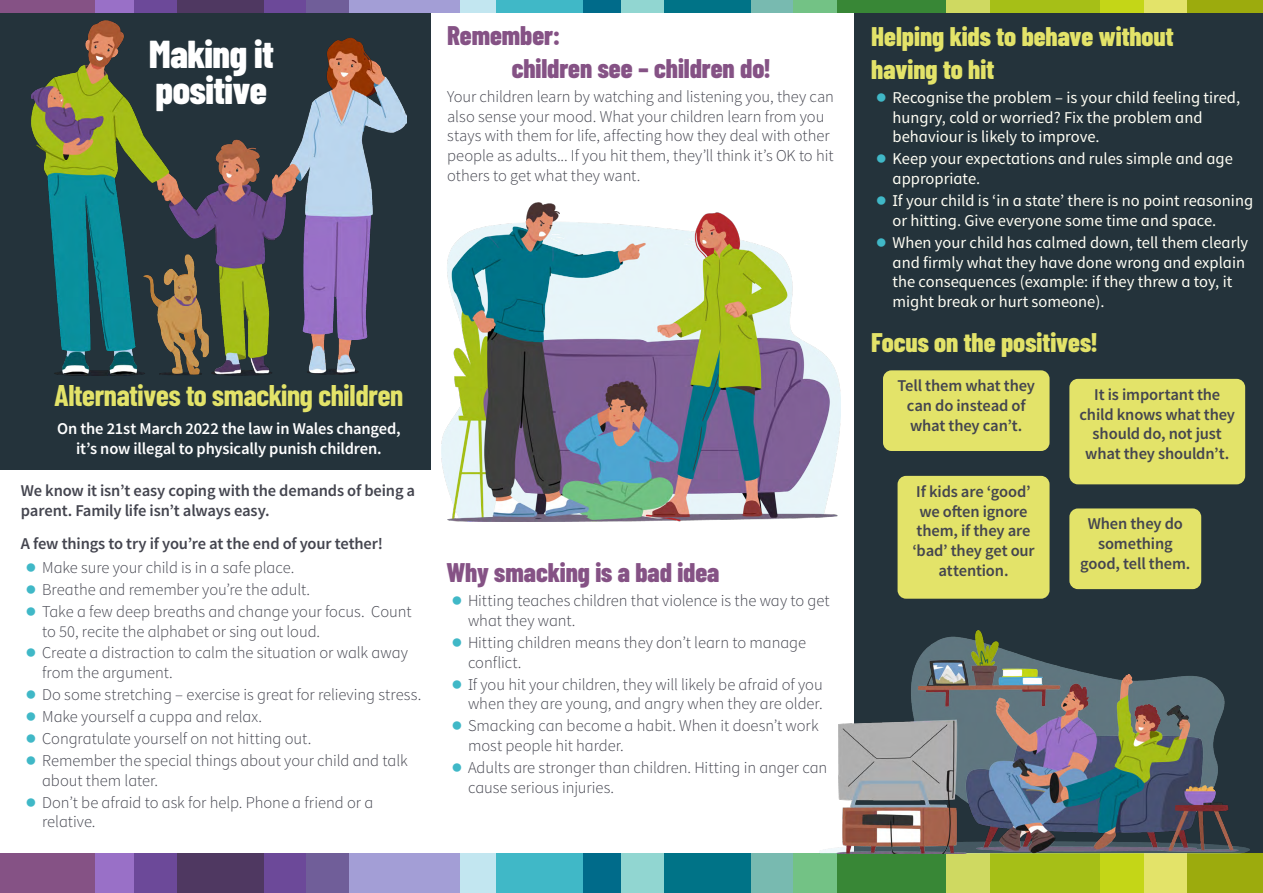
<style>
.page{position:relative;width:1263px;height:893px;background:#fff}
.page>*{position:absolute;margin:0;border:0;box-sizing:border-box;transform-origin:0 0}
.t1{font:800 39px/36px "Barlow Condensed";letter-spacing:-.01em;color:#fff}
.t2{font:700 30px "Barlow Condensed";letter-spacing:-.01em;color:#e3e369}
.t3{font:800 27px "Barlow Condensed";color:#e3e369}
.t4{font:800 27px "Barlow Condensed";color:#855285}
.t5{font:300 16.5px/19.8px "Source Sans Pro";letter-spacing:-.005em;color:#44454f}
.t6{font:16.5px/19.8px "Source Sans Pro";color:#fffef4}
.t7{font:600 16.5px/19.8px "Source Sans Pro";letter-spacing:-.01em;color:#44454f;text-align:center}
.t8{font:600 16.5px "Source Sans Pro";letter-spacing:-.01em;color:#fff}
.s1{font-family:"Arial";font-weight:700;font-size:19.5px;color:#40b8c7}
</style>
<div class="page">
<div style="left:854px;top:8px;width:409px;height:885px;background:#24333b"></div>
<div style="left:454px;top:853px;width:43px;height:40px;background:#c2e6f0"></div>
<div style="left:496px;top:853px;width:43px;height:40px;background:#40b8c7"></div>
<div style="left:834px;top:853px;width:113px;height:40px;background:#388736"></div>
<div style="left:793px;top:853px;width:43px;height:40px;background:#73c285"></div>
<div style="left:987px;top:853px;width:113px;height:40px;background:#a6bf17"></div>
<div style="left:947px;top:853px;width:43px;height:40px;background:#cfd961"></div>
<div style="left:582px;top:853px;width:43px;height:40px;background:#006b8a"></div>
<div style="left:539px;top:853px;width:44px;height:40px;background:#40b8c7"></div>
<div style="left:92px;top:853px;width:43px;height:40px;background:#9970c7"></div>
<div style="left:135px;top:853px;width:43px;height:40px;background:#6c4999"></div>
<div style="left:177px;top:853px;width:43px;height:40px;background:#4f3861"></div>
<div style="left:346px;top:853px;width:113px;height:40px;background:#a39ed6"></div>
<div style="left:305px;top:853px;width:44px;height:40px;background:#705e99"></div>
<div style="left:263px;top:853px;width:43px;height:40px;background:#6c4999"></div>
<div style="left:1186px;top:853px;width:77px;height:40px;background:#9cab0d"></div>
<div style="left:0;top:853px;width:95px;height:40px;background:#855285"></div>
<div style="left:1143px;top:853px;width:43px;height:40px;background:#e3e369"></div>
<div style="left:1100px;top:853px;width:44px;height:40px;background:#c4d617"></div>
<div style="left:220px;top:853px;width:44px;height:40px;background:#4f3861"></div>
<div style="left:622px;top:853px;width:43px;height:40px;background:#91d6d1"></div>
<div style="left:664px;top:853px;width:43px;height:40px;background:#007387"></div>
<div style="left:749px;top:853px;width:44px;height:40px;background:#78bab0"></div>
<div style="left:707px;top:853px;width:44px;height:40px;background:#007387"></div>
<div style="left:0;top:0;width:431px;height:469px;background:#24333b"></div>
<img style="left:31px;top:21px;width:375px;height:355px">
<div style="left:454px;top:0;width:43px;height:13px;background:#c2e6f0"></div>
<div style="left:496px;top:0;width:43px;height:13px;background:#40b8c7"></div>
<div style="left:834px;top:0;width:113px;height:13px;background:#388736"></div>
<div style="left:793px;top:0;width:43px;height:13px;background:#73c285"></div>
<div style="left:987px;top:0;width:113px;height:13px;background:#a6bf17"></div>
<div style="left:947px;top:0;width:43px;height:13px;background:#cfd961"></div>
<div style="left:582px;top:0;width:43px;height:13px;background:#006b8a"></div>
<div style="left:539px;top:0;width:44px;height:13px;background:#40b8c7"></div>
<div style="left:92px;top:0;width:43px;height:13px;background:#9970c7"></div>
<div style="left:135px;top:0;width:43px;height:13px;background:#6c4999"></div>
<div style="left:177px;top:0;width:43px;height:13px;background:#4f3861"></div>
<div style="left:346px;top:0;width:113px;height:13px;background:#a39ed6"></div>
<div style="left:305px;top:0;width:44px;height:13px;background:#705e99"></div>
<div style="left:263px;top:0;width:43px;height:13px;background:#6c4999"></div>
<div style="left:1186px;top:0;width:77px;height:13px;background:#9cab0d"></div>
<div style="left:0;top:0;width:95px;height:13px;background:#855285"></div>
<div style="left:1143px;top:0;width:43px;height:13px;background:#e3e369"></div>
<div style="left:1100px;top:0;width:44px;height:13px;background:#c4d617"></div>
<div style="left:220px;top:0;width:44px;height:13px;background:#4f3861"></div>
<div style="left:622px;top:0;width:43px;height:13px;background:#91d6d1"></div>
<div style="left:664px;top:0;width:43px;height:13px;background:#007387"></div>
<div style="left:749px;top:0;width:44px;height:13px;background:#78bab0"></div>
<div style="left:707px;top:0;width:44px;height:13px;background:#007387"></div>
<div style="left:883px;top:370px;width:166px;height:81px;background:#e3e369;border-radius:9px"></div>
<div style="left:1069px;top:379px;width:176px;height:105px;background:#e3e369;border-radius:9px"></div>
<div style="left:897px;top:476px;width:152px;height:123px;background:#e3e369;border-radius:9px"></div>
<div style="left:1069px;top:508px;width:132px;height:81px;background:#e3e369;border-radius:9px"></div>
<img style="left:441px;top:203px;width:400px;height:318px">
<img style="left:819px;top:631px;width:431px;height:222px">
<p class="t1" style="left:149px;top:33px;width:127px">Making it positive</p>
<p class="t4" style="left:447px;top:16px;width:115px">Remember:</p>
<p class="t4" style="left:512px;top:49px;width:260px">children see – children do!</p>
<p class="t5" style="left:447px;top:86px;width:388px">Your children learn by watching and listening you, they can also sense your mood. What your children learn from you stays with them for life, affecting how they deal with other people as adults... If you hit them, they’ll think it’s OK to hit others to get what they want.</p>
<p class="t2" style="left:55px;top:374px;width:350px">Alternatives to smacking children</p>
<p class="t8" style="left:57px;top:418px;width:345px">On the 21st March 2022 the law in Wales changed,</p>
<p class="t8" style="left:76px;top:438px;width:307px">it’s now illegal to physically punish children.</p>
<p class="t7" style="left:21px;top:481px;width:396px;text-align:left">We know it isn’t easy coping with the demands of being a parent. Family life isn’t always easy.</p>
<p class="t7" style="left:21px;top:534px;width:363px">A few things to try if you’re at the end of your tether!</p>
<p class="t5" style="left:25px;top:558px;width:271px"><span class="s1">●</span> Make sure your child is in a safe place.</p>
<p class="t5" style="left:25px;top:579px;width:286px"><span class="s1">●</span> Breathe and remember you’re the adult.</p>
<p class="t5" style="left:42px;top:601px;width:371px;text-indent:-17px"><span class="s1">●</span> Take a few deep breaths and change your focus. Count to 50, recite the alphabet or sing out loud.</p>
<p class="t5" style="left:42px;top:643px;width:367px;text-indent:-17px"><span class="s1">●</span> Create a distraction to calm the situation or walk away from the argument.</p>
<p class="t5" style="left:25px;top:685px;width:398px"><span class="s1">●</span> Do some stretching – exercise is great for relieving stress.</p>
<p class="t5" style="left:25px;top:707px;width:238px"><span class="s1">●</span> Make yourself a cuppa and relax.</p>
<p class="t5" style="left:25px;top:729px;width:288px"><span class="s1">●</span> Congratulate yourself on not hitting out.</p>
<p class="t5" style="left:42px;top:751px;width:367px;text-indent:-17px"><span class="s1">●</span> Remember the special things about your child and talk about them later.</p>
<p class="t5" style="left:42px;top:792px;width:333px;text-indent:-17px"><span class="s1">●</span> Don’t be afraid to ask for help. Phone a friend or a relative.</p>
<p class="t4" style="left:447px;top:553px;width:274px">Why smacking is a bad idea</p>
<p class="t5" style="left:468px;top:591px;width:363px;text-indent:-17px"><span class="s1">●</span> Hitting teaches children that violence is the way to get what they want.</p>
<p class="t5" style="left:468px;top:633px;width:340px;text-indent:-17px"><span class="s1">●</span> Hitting children means they don’t learn to manage conflict.</p>
<p class="t5" style="left:451px;top:674px;width:373px;text-align:right"><span class="s1">●</span> If you hit your children, they will likely be afraid of you when they are young, and angry when they are older.</p>
<p class="t5" style="left:468px;top:716px;width:352px;text-indent:-17px"><span class="s1">●</span> Smacking can become a habit. When it doesn’t work most people hit harder.</p>
<p class="t5" style="left:468px;top:758px;width:361px;text-indent:-17px"><span class="s1">●</span> Adults are stronger than children. Hitting in anger can cause serious injuries.</p>
<p class="t3" style="left:871px;top:17px;width:304px">Helping kids to behave without</p>
<p class="t3" style="left:871px;top:50px;width:124px">having to hit</p>
<p class="t6" style="left:892px;top:88px;width:349px;text-indent:-17px"><span class="s1">●</span> Recognise the problem – is your child feeling tired, hungry, cold or worried? Fix the problem and behaviour is likely to improve.</p>
<p class="t6" style="left:892px;top:149px;width:342px;text-indent:-17px"><span class="s1">●</span> Keep your expectations and rules simple and age appropriate.</p>
<p class="t6" style="left:892px;top:191px;width:362px;text-indent:-17px"><span class="s1">●</span> If your child is ‘in a state’ there is no point reasoning or hitting. Give everyone some time and space.</p>
<p class="t6" style="left:892px;top:233px;width:357px;text-indent:-17px"><span class="s1">●</span> When your child has calmed down, tell them clearly and firmly what they have done wrong and explain the consequences (example: if they threw a toy, it might break or hurt someone).</p>
<p class="t3" style="left:871px;top:323px;width:227px">Focus on the positives!</p>
<p class="t7" style="left:897px;top:376px;width:139px">Tell them what they can do instead of what they can’t.</p>
<p class="t7" style="left:1079px;top:385px;width:157px">It is important the child knows what they should do, not just what they shouldn’t.</p>
<p class="t7" style="left:912px;top:482px;width:124px">If kids are ‘good’ we often ignore them, if they are ‘bad’ they get our attention.</p>
<p class="t7" style="left:1080px;top:514px;width:112px">When they do something good, tell them.</p>
</div>
